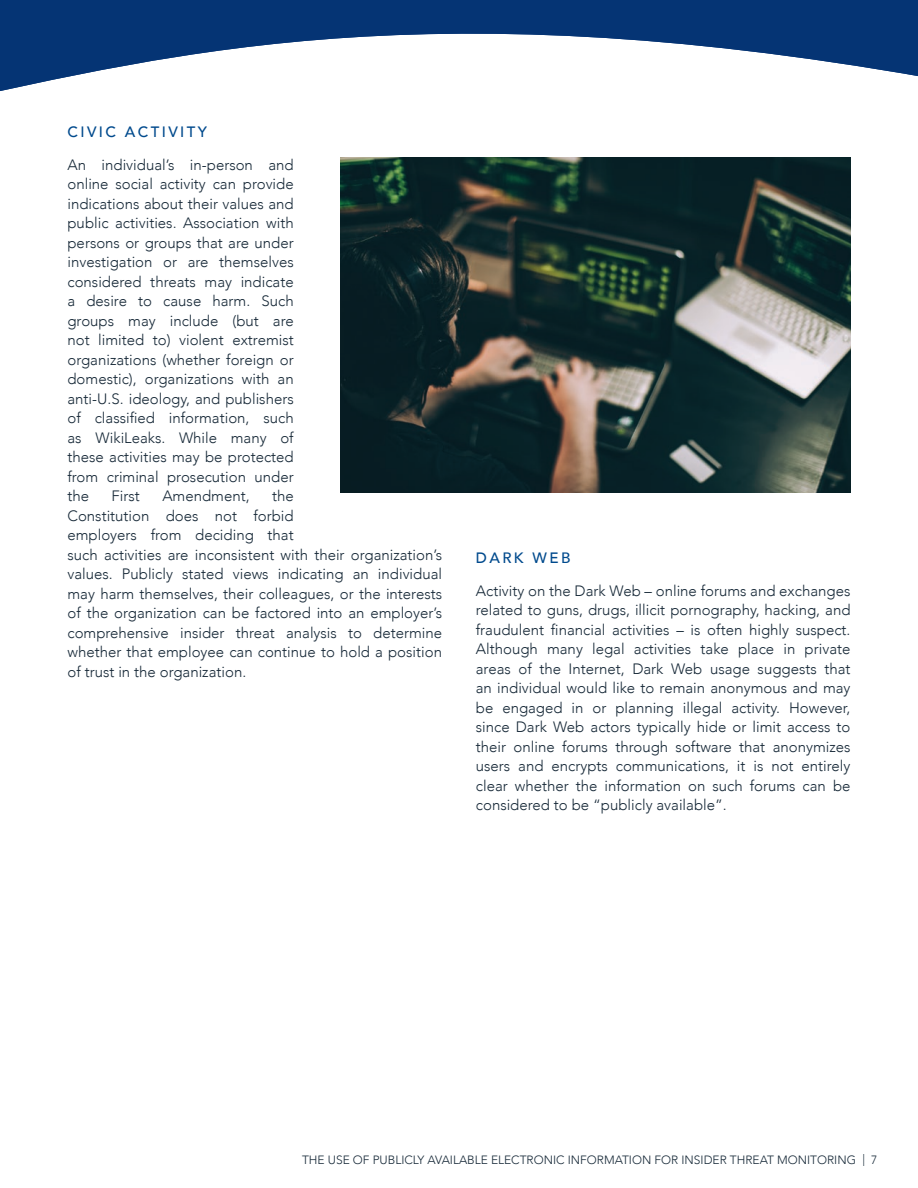
<style>
.page{position:relative;width:918px;height:1188px;background:#fff}
.page>*{position:absolute;margin:0;border:0;box-sizing:border-box;transform-origin:0 0}
.Body{font:300 15px/19.5px "Avenir";color:#172938;text-align:justify}
.Subhead{font:500 15px "Avenir";letter-spacing:.16em;color:#004a8d}
.t1{font:300 12px "Avenir";color:#172938}
</style>
<div class="page">
<svg style="left:0;top:0;width:918px;height:218px"></svg>
<img style="left:341px;top:158px;width:509px;height:334px">
<p class="Subhead" style="left:68px;top:118px;width:141px">CIVIC ACTIVITY</p>
<p class="Body" style="left:68px;top:155px;width:228px">An individual’s in-person and online social activity can provide indications about their values and public activities. Association with persons or groups that are under investigation or are themselves considered threats may indicate a desire to cause harm. Such groups may include (but are not limited to) violent extremist organizations (whether foreign or domestic), organizations with an anti-U.S. ideology, and publishers of classified information, such as WikiLeaks. While many of these activities may be protected from criminal prosecution under the</p>
<p class="Body" style="left:68px;top:486px;width:376px;text-align:left;text-indent:205px">the<br>Constitution does not forbid<br>employers from deciding that<br>such activities are inconsistent with their organization’s values. Publicly stated views indicating an individual may harm themselves, their colleagues, or the interests of the organization can be factored into an employer’s comprehensive insider threat analysis to determine whether that employee can continue to hold a position of trust in the organization.</p>
<p class="Body" style="left:112px;top:486px;width:30px">First</p>
<p class="Body" style="left:162px;top:486px;width:89px">Amendment,</p>
<p class="Subhead" style="left:476px;top:544px;width:96px">DARK WEB</p>
<p class="Body" style="left:476px;top:581px;width:376px">Activity on the Dark Web – online forums and exchanges related to guns, drugs, illicit pornography, hacking, and fraudulent financial activities – is often highly suspect.<br>Although many legal activities take place in private areas of the Internet, Dark Web usage suggests that an individual would like to remain anonymous and may be engaged in or planning illegal activity. However, since Dark Web actors typically hide or limit access to their online forums through software that anonymizes users and encrypts communications, it is not entirely clear whether the information on such forums can be considered to be “publicly available”.</p>
<p class="t1" style="left:302px;top:1153px;width:577px">THE USE OF PUBLICLY AVAILABLE ELECTRONIC INFORMATION FOR INSIDER THREAT MONITORING | 7</p>
</div>
